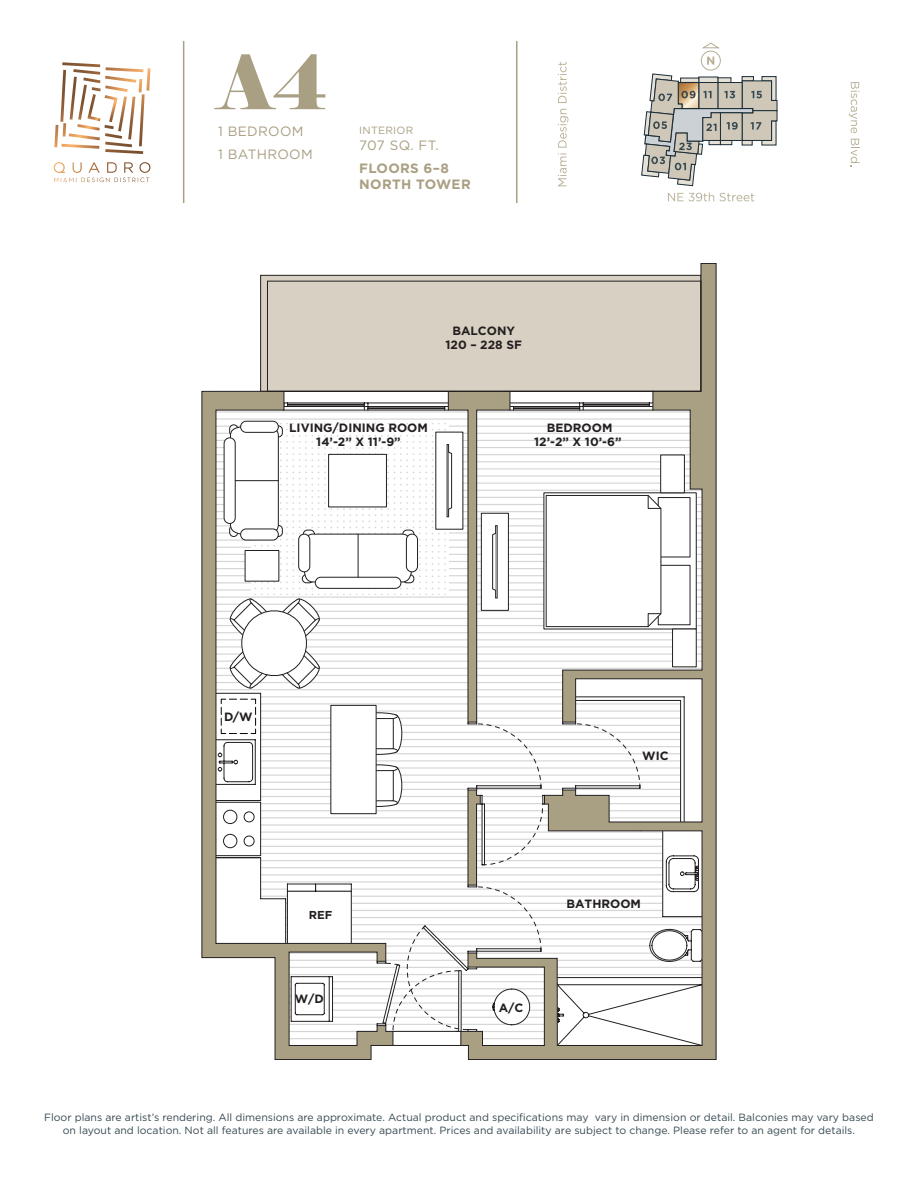
<style>
.page{position:relative;width:918px;height:1188px;background:#fff}
.page>*{position:absolute;margin:0;border:0;box-sizing:border-box;transform-origin:0 0}
.t1{font:75px "Elephant";color:#a99f82}
.t2{font:13.5px/23px "Gotham";letter-spacing:.025em;color:#a99f82}
.t3{font:700 13.5px/16.2px "Gotham";letter-spacing:.025em;color:#a99f82}
.t4{font:700 12px/14.4px "Gotham";color:#231f20;text-align:center}
.t5{font:700 11.55px "Gotham";color:#231f20}
.t6{font:10.5px/12.6px "Gotham";color:#364851;text-align:center}
.t7{font:10.5px "Gotham";letter-spacing:.025em;color:#a99f82}
</style>
<div class="page">
<hr style="left:516px;top:41px;width:2px;height:162px;background:#a99f82">
<hr style="left:183px;top:41px;width:1px;height:162px;background:#a99f82">
<img style="left:54px;top:62px;width:96px;height:120px">
<svg style="left:707px;top:57px;width:7px;height:8px"></svg>
<div style="left:701px;top:51px;width:20px;height:20px;border:1px solid #b6ae94;border-radius:50%"></div>
<svg style="left:702px;top:43px;width:17px;height:6px"></svg>
<svg style="left:558px;top:109px;width:10px;height:77px"></svg>
<svg style="left:558px;top:62px;width:9px;height:41px"></svg>
<svg style="left:849px;top:82px;width:10px;height:51px"></svg>
<svg style="left:851px;top:139px;width:9px;height:27px"></svg>
<svg style="left:668px;top:193px;width:86px;height:8px"></svg>
<svg style="left:641px;top:73px;width:137px;height:113px"></svg>
<div style="left:260px;top:275px;width:441px;height:117px;background:#d8d1c3;border:1px solid #231f20"></div>
<hr style="left:395px;top:1045px;width:64px;height:1px;background:#231f20">
<svg style="left:401px;top:734px;width:59px;height:192px"></svg>
<svg style="left:202px;top:391px;width:192px;height:669px"></svg>
<svg style="left:460px;top:263px;width:256px;height:797px"></svg>
<svg style="left:377px;top:926px;width:100px;height:106px"></svg>
<div style="left:267px;top:281px;width:434px;height:111px;border:1px solid #231f20"></div>
<svg style="left:291px;top:976px;width:42px;height:46px"></svg>
<div style="left:388px;top:715px;width:14px;height:38px;border:1px solid #231f20;border-radius:50%"></div>
<svg style="left:358px;top:747px;width:40px;height:7px"></svg>
<div style="left:358px;top:747px;width:40px;height:8px;border:1px solid #231f20;border-radius:50%"></div>
<div style="left:362px;top:718px;width:32px;height:31px;background:#fff;border:1px solid #231f20"></div>
<div style="left:389px;top:767px;width:13px;height:37px;background:#fff;border-radius:50%"></div>
<div style="left:388px;top:767px;width:14px;height:38px;border:1px solid #231f20;border-radius:50%"></div>
<div style="left:358px;top:765px;width:40px;height:7px;background:#fff;border-radius:50%"></div>
<div style="left:358px;top:765px;width:40px;height:7px;border:1px solid #231f20;border-radius:50%"></div>
<svg style="left:358px;top:799px;width:40px;height:7px"></svg>
<div style="left:358px;top:799px;width:40px;height:8px;border:1px solid #231f20;border-radius:50%"></div>
<div style="left:362px;top:770px;width:32px;height:31px;background:#fff;border:1px solid #231f20"></div>
<div style="left:331px;top:705px;width:45px;height:109px;background:#fff"></div>
<div style="left:544px;top:493px;width:153px;height:136px;background:linear-gradient(to right,#dcdbdb,#fefefe)"></div>
<div style="left:672px;top:629px;width:25px;height:38px;background:#fff;border:1px solid #231f20"></div>
<div style="left:660px;top:455px;width:25px;height:38px;background:#fff;border:1px solid #231f20"></div>
<svg style="left:546px;top:495px;width:145px;height:132px"></svg>
<hr style="left:287px;top:891px;width:64px;height:1px;background:#040503">
<svg style="left:221px;top:391px;width:293px;height:343px"></svg>
<h1 class="t1" style="left:218px;top:35px;width:110px">A4</h1>
<p class="t2" style="left:218px;top:120px;width:96px">1 BEDROOM<br>1 BATHROOM</p>
<p class="t7" style="left:359px;top:124px;width:56px">INTERIOR</p>
<p class="t2" style="left:359px;top:133px;width:81px">707 SQ. FT.</p>
<p class="t3" style="left:359px;top:160px;width:113px">FLOORS 6–8<br>NORTH TOWER</p>
<p class="t4" style="left:445px;top:323px;width:78px">BALCONY<br>120 – 228 SF</p>
<p class="t4" style="left:289px;top:420px;width:140px">LIVING/DINING ROOM<br>14’-2” X 11’-9”</p>
<p class="t4" style="left:534px;top:420px;width:89px">BEDROOM<br>12’-2” X 10’-6”</p>
<p class="t4" style="left:224px;top:709px;width:30px">D/W</p>
<p class="t5" style="left:309px;top:908px;width:25px">REF</p>
<p class="t4" style="left:295px;top:991px;width:31px">W/D</p>
<p class="t4" style="left:642px;top:748px;width:28px">WIC</p>
<p class="t4" style="left:499px;top:1000px;width:26px">A/C</p>
<p class="t4" style="left:566px;top:896px;width:76px">BATHROOM</p>
<p class="t6" style="left:44px;top:1111px;width:831px">Floor plans are artist’s rendering. All dimensions are approximate. Actual product and specifications may vary in dimension or detail. Balconies may vary based on layout and location. Not all features are available in every apartment. Prices and availability are subject to change. Please refer to an agent for details.</p>
</div>
